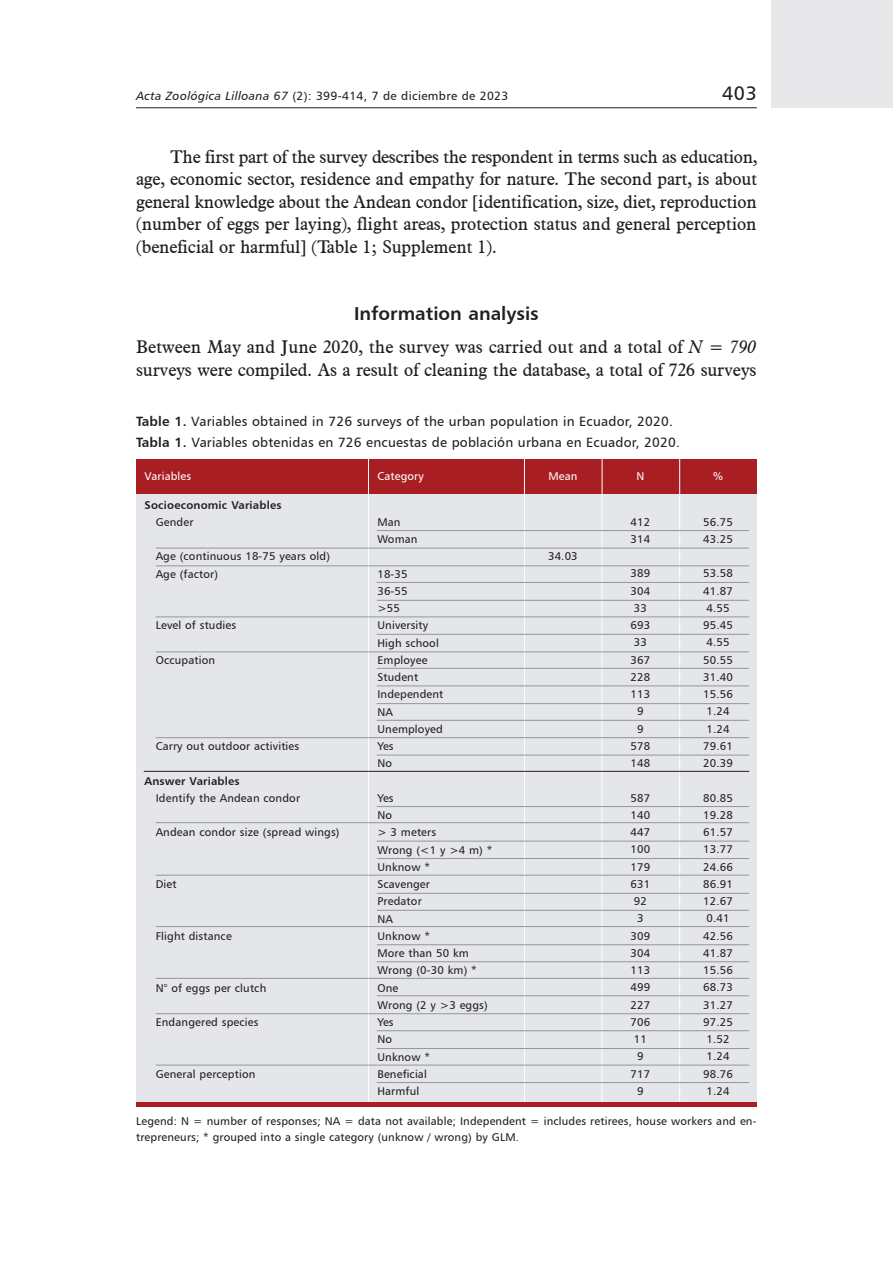
<style>
.page{position:relative;width:893px;height:1263px;background:#fff}
.page>*{position:absolute;margin:0;border:0;box-sizing:border-box;transform-origin:0 0}
.t1{font:19.5px "Humanist 777 BT Roman B";color:#231f20}
.t2{font:18.75px "Humanist 777 BT Bold B";color:#231f20}
.t3{font:18px/22.5px "Aldine 721 BT";letter-spacing:-.01em;color:#231f20;text-align:justify}
.t4{font:13.5px/20.7px "Humanist 777 BT Roman B";letter-spacing:.015em;color:#231f20}
.t5{font:12px "Humanist 777 BT Roman B";letter-spacing:.03em;color:#231f20}
.t6{font:11.25px/17.2px "Humanist 777 BT Roman B";letter-spacing:.015em;color:#231f20}
.t7{font:11.25px "Humanist 777 BT Bold B";letter-spacing:.015em;color:#231f20}
.t8{font:11.25px "Humanist 777 BT Roman B";letter-spacing:.015em;color:#fff}
.s1{font-family:"Humanist 777 BT Italic B"}
.s2{font-style:italic}
.s3{font-family:"Humanist 777 BT Bold B"}
</style>
<div class="page">
<hr style="left:136px;top:107px;width:621px;height:1px;background:#231f20">
<div style="left:772px;top:0;width:121px;height:108px;background:#e8e8ea"></div>
<div style="left:136px;top:469px;width:621px;height:635px;background:#e4e6e9"></div>
<div style="left:136px;top:459px;width:621px;height:35px;background:#a91e22"></div>
<hr style="left:368px;top:459px;width:1px;height:646px;background:#fff">
<hr style="left:524px;top:459px;width:1px;height:646px;background:#fff">
<hr style="left:602px;top:459px;width:1px;height:646px;background:#fff">
<hr style="left:679px;top:459px;width:1px;height:646px;background:#fff">
<div style="left:136px;top:1102px;width:621px;height:5px;background:#a91e22"></div>
<hr style="left:156px;top:548px;width:593px;height:1px;background:#93979e">
<hr style="left:156px;top:566px;width:593px;height:1px;background:#93979e">
<hr style="left:156px;top:617px;width:593px;height:1px;background:#93979e">
<hr style="left:156px;top:652px;width:593px;height:1px;background:#93979e">
<hr style="left:156px;top:737px;width:593px;height:1px;background:#93979e">
<hr style="left:156px;top:822px;width:593px;height:1px;background:#93979e">
<hr style="left:156px;top:875px;width:593px;height:1px;background:#93979e">
<hr style="left:156px;top:926px;width:593px;height:1px;background:#93979e">
<hr style="left:156px;top:978px;width:593px;height:1px;background:#93979e">
<hr style="left:156px;top:1013px;width:593px;height:1px;background:#93979e">
<hr style="left:377px;top:995px;width:372px;height:1px;background:#93979e">
<hr style="left:377px;top:1030px;width:372px;height:1px;background:#93979e">
<hr style="left:377px;top:1048px;width:372px;height:1px;background:#93979e">
<hr style="left:377px;top:961px;width:372px;height:1px;background:#93979e">
<hr style="left:377px;top:944px;width:372px;height:1px;background:#93979e">
<hr style="left:377px;top:910px;width:372px;height:1px;background:#93979e">
<hr style="left:377px;top:893px;width:372px;height:1px;background:#93979e">
<hr style="left:377px;top:858px;width:372px;height:1px;background:#93979e">
<hr style="left:377px;top:841px;width:372px;height:1px;background:#93979e">
<hr style="left:377px;top:806px;width:372px;height:1px;background:#93979e">
<hr style="left:377px;top:755px;width:372px;height:1px;background:#93979e">
<hr style="left:377px;top:720px;width:372px;height:1px;background:#93979e">
<hr style="left:377px;top:703px;width:372px;height:1px;background:#93979e">
<hr style="left:377px;top:686px;width:372px;height:1px;background:#93979e">
<hr style="left:377px;top:668px;width:372px;height:1px;background:#93979e">
<hr style="left:377px;top:634px;width:372px;height:1px;background:#93979e">
<hr style="left:377px;top:600px;width:372px;height:1px;background:#93979e">
<hr style="left:377px;top:582px;width:372px;height:1px;background:#93979e">
<hr style="left:377px;top:530px;width:372px;height:1px;background:#93979e">
<hr style="left:377px;top:1082px;width:372px;height:1px;background:#93979e">
<hr style="left:156px;top:1065px;width:593px;height:1px;background:#93979e">
<hr style="left:144px;top:771px;width:605px;height:1px;background:#231f20">
<p class="t5" style="left:136px;top:88px;width:374px"><span class="s1">Acta Zoológica Lilloana 67</span> (2): 399-414, 7 de diciembre de 2023</p>
<h1 class="t1" style="left:722px;top:81px;width:36px">403</h1>
<p class="t3" style="left:136px;top:145px;width:623px;text-indent:34px">The first part of the survey describes the respondent in terms such as education, age, economic sector, residence and empathy for nature. The second part, is about general knowledge about the Andean condor [identification, size, diet, reproduction (number of eggs per laying), flight areas, protection status and general perception (beneficial or harmful] (Table 1; Supplement 1).</p>
<h2 class="t2" style="left:354px;top:302px;width:186px">Information analysis</h2>
<h3 class="t3" style="left:136px;top:335px;width:622px">Between May and June 2020, the survey was carried out and a total of <span class="s2">N = 790 </span>surveys were compiled. As a result of cleaning the database, a total of 726 surveys</h3>
<p class="t4" style="left:136px;top:410px;width:545px"><span class="s3">Table 1.</span> Variables obtained in 726 surveys of the urban population in Ecuador, 2020.<br><span class="s3">Tabla 1.</span> Variables obtenidas en 726 encuestas de población urbana en Ecuador, 2020.</p>
<p class="t8" style="left:145px;top:469px;width:48px">Variables</p>
<p class="t8" style="left:377px;top:469px;width:48px">Category</p>
<p class="t8" style="left:548px;top:469px;width:31px">Mean</p>
<p class="t8" style="left:636px;top:469px;width:9px">N</p>
<p class="t8" style="left:713px;top:469px;width:11px">%</p>
<p class="t7" style="left:145px;top:497px;width:138px">Socioeconomic Variables</p>
<p class="t6" style="left:156px;top:513px;width:39px">Gender</p>
<p class="t6" style="left:156px;top:547px;width:176px">Age (continuous 18-75 years old)<br>Age (factor)</p>
<p class="t6" style="left:703px;top:513px;width:31px">56.75<br>43.25</p>
<p class="t6" style="left:703px;top:565px;width:31px">53.58<br>41.87<br>4.55<br>95.45<br>4.55<br>50.55<br>31.40<br>15.56<br>1.24<br>1.24<br>79.61<br>20.39</p>
<p class="t6" style="left:703px;top:789px;width:31px">80.85<br>19.28<br>61.57<br>13.77<br>24.66<br>86.91<br>12.67<br>0.41<br>42.56<br>41.87<br>15.56<br>68.73<br>31.27<br>97.25<br>1.52<br>1.24<br>98.76<br>1.24</p>
<p class="t6" style="left:136px;top:1112px;width:622px;line-height:16.5px">Legend: N = number of responses; NA = data not available; Independent = includes retirees, house workers and en&shy;trepreneurs; * grouped into a single category (unknow / wrong) by GLM.</p>
<p class="t6" style="left:631px;top:513px;width:21px">412<br>314</p>
<p class="t6" style="left:631px;top:565px;width:21px;text-align:center">389<br>304<br>33<br>693<br>33<br>367<br>228<br>113<br>9<br>9<br>578<br>148</p>
<p class="t6" style="left:631px;top:789px;width:21px;text-align:center">587<br>140<br>447<br>100<br>179<br>631<br>92<br>3<br>309<br>304<br>113<br>499<br>227<br>706<br>11<br>9<br>717<br>9</p>
<p class="t6" style="left:377px;top:513px;width:42px">Man<br>Woman</p>
<p class="t6" style="left:377px;top:565px;width:68px">18-35<br>36-55<br>&gt;55<br>University<br>High school<br>Employee<br>Student<br>Independent<br>NA<br>Unemployed<br>Yes<br>No</p>
<p class="t6" style="left:377px;top:789px;width:117px">Yes<br>No<br>&gt; 3 meters<br>Wrong (&lt;1 y &gt;4 m) *<br>Unknow *<br>Scavenger<br>Predator<br>NA<br>Unknow *<br>More than 50 km<br>Wrong (0-30 km) *<br>One<br>Wrong (2 y &gt;3 eggs)<br>Yes<br>No<br>Unknow *<br>Beneficial<br>Harmful</p>
<p class="t6" style="left:548px;top:547px;width:31px">34.03</p>
<p class="t6" style="left:156px;top:616px;width:82px">Level of studies</p>
<p class="t6" style="left:156px;top:651px;width:61px">Occupation</p>
<p class="t6" style="left:156px;top:737px;width:145px">Carry out outdoor activities</p>
<p class="t7" style="left:145px;top:773px;width:97px">Answer Variables</p>
<p class="t6" style="left:156px;top:789px;width:146px">Identify the Andean condor</p>
<p class="t6" style="left:156px;top:823px;width:185px">Andean condor size (spread wings)</p>
<p class="t6" style="left:156px;top:875px;width:22px">Diet</p>
<p class="t6" style="left:156px;top:927px;width:78px">Flight distance</p>
<p class="t6" style="left:156px;top:979px;width:112px">N° of eggs per clutch</p>
<p class="t6" style="left:156px;top:1013px;width:104px">Endangered species</p>
<p class="t6" style="left:156px;top:1065px;width:101px">General perception</p>
</div>
